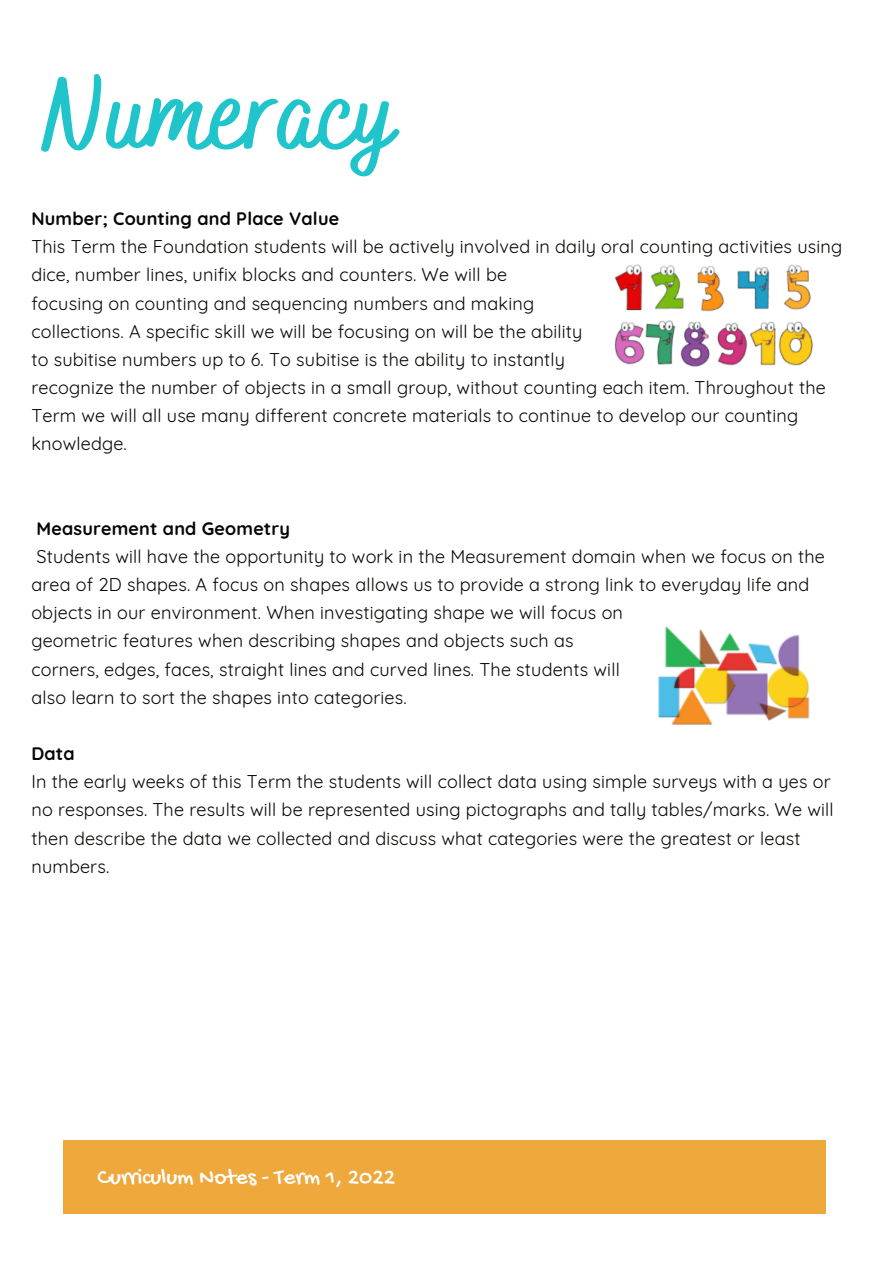
<style>
.page{position:relative;width:894px;height:1264px;background:#fff}
.page>*{position:absolute;margin:0;border:0;box-sizing:border-box;transform-origin:0 0}
.t1{font:700 105.45px "Bakerie Smooth";color:#20c4cb}
.t2{font:23.25px "Gochi Hand";color:#fff}
.t3{font:18px/28.2px "Quicksand";letter-spacing:.01em;color:#080602}
.t4{font:700 18px "Quicksand";letter-spacing:.01em;color:#080602}
</style>
<div class="page">
<div style="left:778px;top:1140px;width:47px;height:73px;background:#eea83c"></div>
<div style="left:110px;top:1140px;width:668px;height:73px;background:#eea83c"></div>
<div style="left:63px;top:1140px;width:47px;height:73px;background:#eea83c"></div>
<img style="left:614px;top:264px;width:199px;height:103px">
<img style="left:658px;top:626px;width:152px;height:99px">
<p class="t1" style="left:40px;top:52px;width:356px">Numeracy</p>
<p class="t4" style="left:31px;top:207px;width:309px">Number; Counting and Place Value</p>
<p class="t3" style="left:31px;top:232px;width:812px">This Term the Foundation students will be actively involved in daily oral counting activities using dice, number lines, unifix blocks and counters. We will be</p>
<p class="t3" style="left:31px;top:289px;width:504px">focusing on counting and sequencing numbers and making</p>
<p class="t3" style="left:31px;top:317px;width:552px">collections. A specific skill we will be focusing on will be the ability</p>
<p class="t3" style="left:31px;top:345px;width:535px">to subitise numbers up to 6. To subitise is the ability to instantly</p>
<p class="t3" style="left:31px;top:373px;width:795px">recognize the number of objects in a small group, without counting each item. Throughout the<br>Term we will all use many different concrete materials to continue to develop our counting knowledge.</p>
<p class="t4" style="left:36px;top:517px;width:255px">Measurement and Geometry</p>
<p class="t3" style="left:31px;top:542px;width:794px">Students will have the opportunity to work in the Measurement domain when we focus on the area of 2D shapes. A focus on shapes allows us to provide a strong link to everyday life and objects in our environment. When investigating shape we will focus on</p>
<p class="t3" style="left:31px;top:626px;width:543px">geometric features when describing shapes and objects such as</p>
<p class="t3" style="left:31px;top:654px;width:589px">corners, edges, faces, straight lines and curved lines. The students will</p>
<p class="t3" style="left:31px;top:683px;width:377px">also learn to sort the shapes into categories.</p>
<p class="t4" style="left:31px;top:742px;width:45px">Data</p>
<p class="t3" style="left:31px;top:767px;width:803px">In the early weeks of this Term the students will collect data using simple surveys with a yes or no responses. The results will be represented using pictographs and tally tables/marks. We will then describe the data we collected and discuss what categories were the greatest or least numbers.</p>
<p class="t2" style="left:98px;top:1165px;width:299px">Curriculum Notes - Term 1, 2022</p>
</div>
